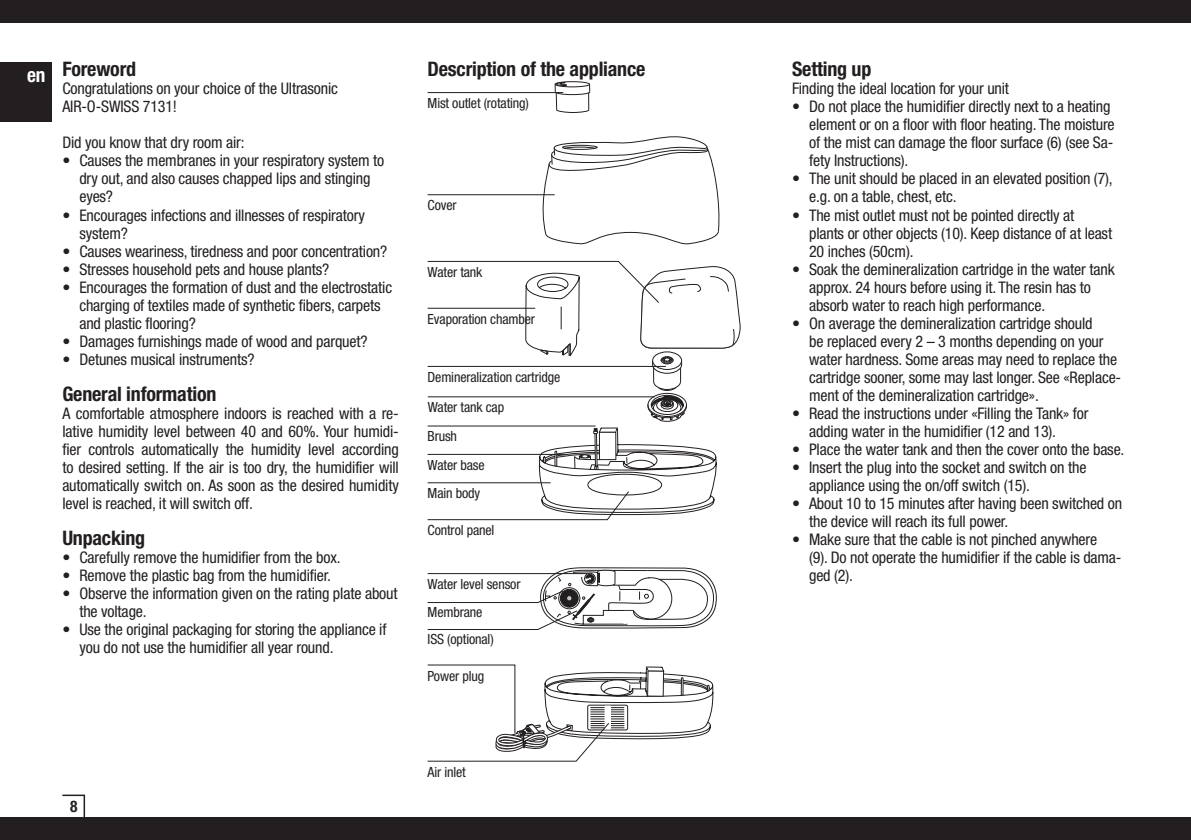
<style>
.page{position:relative;width:1191px;height:840px;background:#fff}
.page>*{position:absolute;margin:0;border:0;box-sizing:border-box;transform-origin:0 0}
.zwischentitel_10p{font:700 condensed 20px "Helvetica Neue LT Pro";letter-spacing:-.01em;color:#231f20}
.lautext_8p_einzug{font:700 condensed 20px "Helvetica Neue LT Pro";letter-spacing:-.01em;color:#231f20}
.t1{font:700 condensed 20px "Helvetica Neue LT Pro";color:#fff;scale:.96 1}
.lautext_8p_einzug-2{font:condensed 16px/18px "Helvetica Neue LT Pro";letter-spacing:-.01em;color:#231f20}
.lauftext_8p{font:condensed 16px/18px "Helvetica Neue LT Pro";letter-spacing:-.01em;color:#231f20;text-align:justify}
.text_7pt_links{font:condensed 14px "Helvetica Neue LT Pro";letter-spacing:-.01em;color:#231f20}
</style>
<div class="page">
<div style="left:0;top:0;width:1191px;height:23px;background:#231f20"></div>
<div style="left:0;top:816px;width:1191px;height:23px;background:#231f20"></div>
<svg style="left:61px;top:794px;width:25px;height:23px"></svg>
<svg style="left:539px;top:81px;width:181px;height:164px"></svg>
<div style="left:0;top:62px;width:51px;height:60px;background:#231f20"></div>
<hr style="left:427px;top:92px;width:136px;height:1px;background:#231f20">
<hr style="left:427px;top:194px;width:127px;height:1px;background:#231f20">
<svg style="left:427px;top:260px;width:313px;height:161px"></svg>
<hr style="left:427px;top:308px;width:108px;height:1px;background:#231f20">
<hr style="left:427px;top:366px;width:239px;height:1px;background:#231f20">
<hr style="left:427px;top:425px;width:168px;height:1px;background:#231f20">
<svg style="left:427px;top:427px;width:290px;height:93px"></svg>
<svg style="left:427px;top:664px;width:287px;height:97px"></svg>
<svg style="left:427px;top:567px;width:289px;height:62px"></svg>
<hr style="left:428px;top:396px;width:226px;height:1px;background:#231f20">
<p class="t1" style="left:27px;top:63px;width:21px">en</p>
<p class="lautext_8p_einzug" style="left:62px;top:57px;width:75px">Foreword</p>
<p class="lauftext_8p" style="left:62px;top:79px;width:277px">Congratulations on your choice of the Ultrasonic</p>
<p class="lauftext_8p" style="left:62px;top:97px;width:116px">AIR-O-SWISS 7131!</p>
<p class="lauftext_8p" style="left:62px;top:133px;width:184px">Did you know that dry room air:</p>
<p class="lautext_8p_einzug-2" style="left:79px;top:151px;width:306px;text-indent:-17px">• Causes the membranes in your respiratory system to dry out, and also causes chapped lips and stinging eyes?</p>
<p class="lautext_8p_einzug-2" style="left:79px;top:205px;width:287px;text-indent:-17px">• Encourages infections and illnesses of respiratory system?</p>
<p class="lautext_8p_einzug-2" style="left:62px;top:241px;width:326px">• Causes weariness, tiredness and poor concentration?</p>
<p class="lautext_8p_einzug-2" style="left:62px;top:259px;width:268px">• Stresses household pets and house plants?</p>
<p class="lautext_8p_einzug-2" style="left:79px;top:277px;width:314px;text-indent:-17px">• Encourages the formation of dust and the electrostatic charging of textiles made of synthetic fibers, carpets and plastic flooring?</p>
<p class="lautext_8p_einzug-2" style="left:62px;top:331px;width:307px">• Damages furnishings made of wood and parquet?</p>
<p class="lautext_8p_einzug-2" style="left:62px;top:349px;width:194px">• Detunes musical instruments?</p>
<p class="zwischentitel_10p" style="left:62px;top:381px;width:155px">General information</p>
<p class="lauftext_8p" style="left:62px;top:403px;width:338px">A comfortable atmosphere indoors is reached with a re&shy;lative humidity level between 40 and 60%. Your humidi&shy;fier controls automatically the humidity level according to desired setting. If the air is too dry, the humidifier will automatically switch on. As soon as the desired humidity level is reached, it will switch off.</p>
<p class="zwischentitel_10p" style="left:62px;top:525px;width:84px">Unpacking</p>
<p class="lautext_8p_einzug-2" style="left:62px;top:547px;width:280px">• Carefully remove the humidifier from the box.</p>
<p class="lautext_8p_einzug-2" style="left:62px;top:565px;width:270px">• Remove the plastic bag from the humidifier.</p>
<p class="lautext_8p_einzug-2" style="left:79px;top:583px;width:320px;text-indent:-17px">• Observe the information given on the rating plate about the voltage.</p>
<p class="lautext_8p_einzug-2" style="left:79px;top:619px;width:309px;text-indent:-17px">• Use the original packaging for storing the appliance if you do not use the humidifier all year round.</p>
<p class="zwischentitel_10p" style="left:427px;top:57px;width:219px">Description of the appliance</p>
<p class="zwischentitel_10p" style="left:792px;top:57px;width:81px">Setting up</p>
<p class="lauftext_8p" style="left:792px;top:79px;width:218px">Finding the ideal location for your unit</p>
<p class="lautext_8p_einzug-2" style="left:809px;top:97px;width:307px;text-indent:-17px">• Do not place the humidifier directly next to a heating element or on a floor with floor heating. The moisture of the mist can damage the floor surface (6) (see Sa&shy;fety Instructions).</p>
<p class="lautext_8p_einzug-2" style="left:809px;top:169px;width:305px;text-indent:-17px">• The unit should be placed in an elevated position (7), e.g. on a table, chest, etc.</p>
<p class="lautext_8p_einzug-2" style="left:809px;top:205px;width:304px;text-indent:-17px">• The mist outlet must not be pointed directly at plants or other objects (10). Keep distance of at least<br>20 inches (50cm).</p>
<p class="lautext_8p_einzug-2" style="left:809px;top:259px;width:307px;text-indent:-17px">• Soak the demineralization cartridge in the water tank approx. 24 hours before using it. The resin has to absorb water to reach high performance.</p>
<p class="lautext_8p_einzug-2" style="left:809px;top:313px;width:314px;text-indent:-17px">• On average the demineralization cartridge should<br>be replaced every 2 – 3 months depending on your water hardness. Some areas may need to replace the cartridge sooner, some may last longer. See «Replace&shy;ment of the demineralization cartridge».</p>
<p class="lautext_8p_einzug-2" style="left:809px;top:403px;width:281px;text-indent:-17px">• Read the instructions under «Filling the Tank» for adding water in the humidifier (12 and 13).</p>
<p class="lautext_8p_einzug-2" style="left:792px;top:439px;width:334px">• Place the water tank and then the cover onto the base.</p>
<p class="lautext_8p_einzug-2" style="left:809px;top:457px;width:279px;text-indent:-17px">• Insert the plug into the socket and switch on the appliance using the on/off switch (15).</p>
<p class="lautext_8p_einzug-2" style="left:809px;top:493px;width:315px;text-indent:-17px">• About 10 to 15 minutes after having been switched on the device will reach its full power.</p>
<p class="lautext_8p_einzug-2" style="left:809px;top:529px;width:314px;text-indent:-17px">• Make sure that the cable is not pinched anywhere<br>(9). Do not operate the humidifier if the cable is dama&shy;ged (2).</p>
<p class="text_7pt_links" style="left:427px;top:95px;width:103px">Mist outlet (rotating)</p>
<p class="text_7pt_links" style="left:427px;top:197px;width:30px">Cover</p>
<p class="text_7pt_links" style="left:427px;top:263px;width:56px">Water tank</p>
<p class="text_7pt_links" style="left:427px;top:310px;width:109px">Evaporation chamber</p>
<p class="text_7pt_links" style="left:427px;top:368px;width:134px">Demineralization cartridge</p>
<p class="text_7pt_links" style="left:428px;top:399px;width:78px">Water tank cap</p>
<p class="text_7pt_links" style="left:427px;top:428px;width:31px">Brush</p>
<p class="text_7pt_links" style="left:427px;top:456px;width:58px">Water base</p>
<p class="text_7pt_links" style="left:427px;top:485px;width:54px">Main body</p>
<p class="text_7pt_links" style="left:427px;top:521px;width:68px">Control panel</p>
<p class="text_7pt_links" style="left:427px;top:575px;width:94px">Water level sensor</p>
<p class="text_7pt_links" style="left:427px;top:604px;width:56px">Membrane</p>
<p class="text_7pt_links" style="left:427px;top:630px;width:68px">ISS (optional)</p>
<p class="text_7pt_links" style="left:427px;top:667px;width:58px">Power plug</p>
<p class="text_7pt_links" style="left:427px;top:763px;width:40px">Air inlet</p>
</div>
